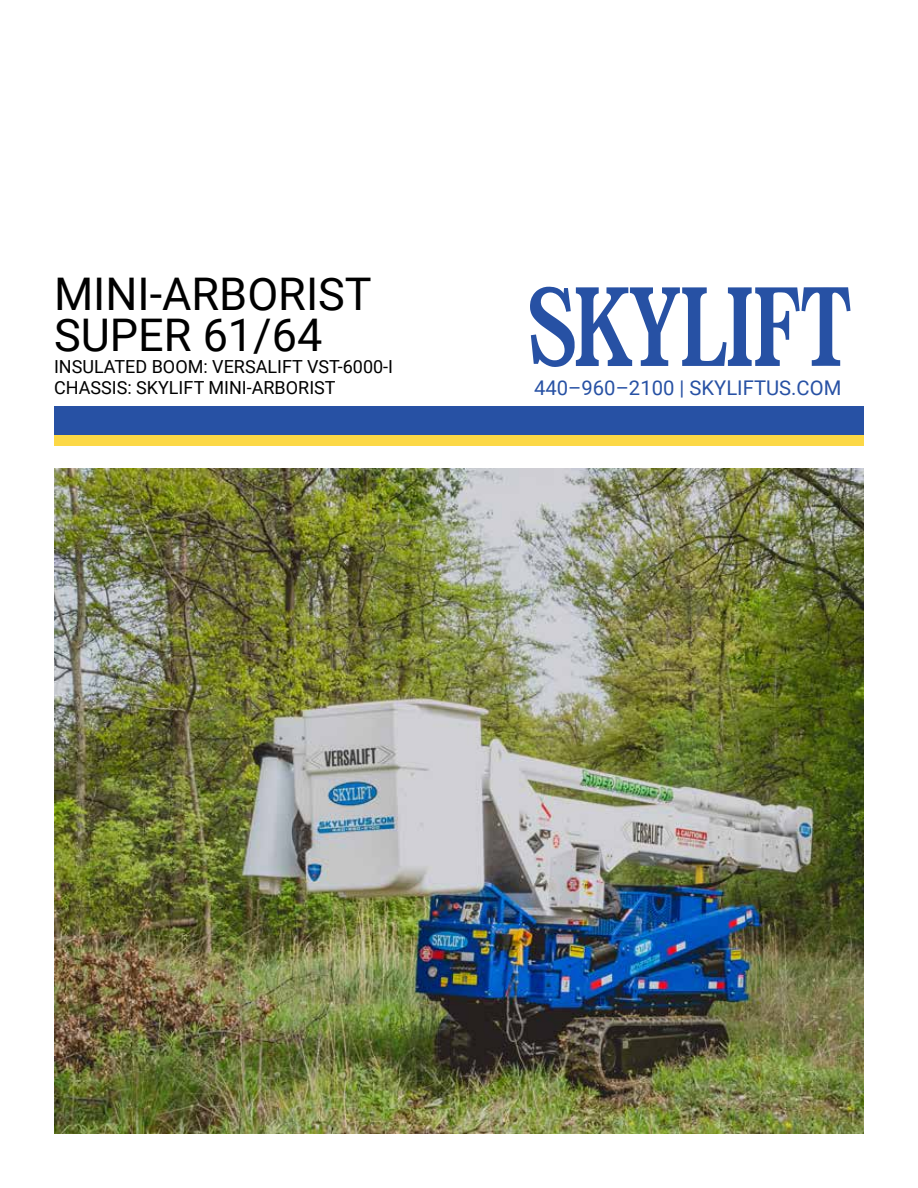
<style>
.page{position:relative;width:918px;height:1188px;background:#fff}
.page>*{position:absolute;margin:0;border:0;box-sizing:border-box;transform-origin:0 0}
.t1{font:45px/40.5px "Roboto";color:#000}
.t2{font:20.25px "Roboto";color:#2751a4}
.t3{font:18px/21.6px "Roboto";color:#000}
</style>
<div class="page">
<img style="left:54px;top:468px;width:810px;height:666px">
<div style="left:54px;top:406px;width:810px;height:29px;background:#2751a4"></div>
<div style="left:54px;top:435px;width:810px;height:10px;background:#fcd846"></div>
<svg style="left:530px;top:286px;width:321px;height:81px"></svg>
<h1 class="t1" style="left:54px;top:273px;width:319px">MINI-ARBORIST<br>SUPER 61/64</h1>
<p class="t3" style="left:54px;top:355px;width:341px">INSULATED BOOM: VERSALIFT VST-6000-I<br>CHASSIS: SKYLIFT MINI-ARBORIST</p>
<p class="t2" style="left:534px;top:373px;width:309px">440–960–2100 | SKYLIFTUS.COM</p>
</div>
